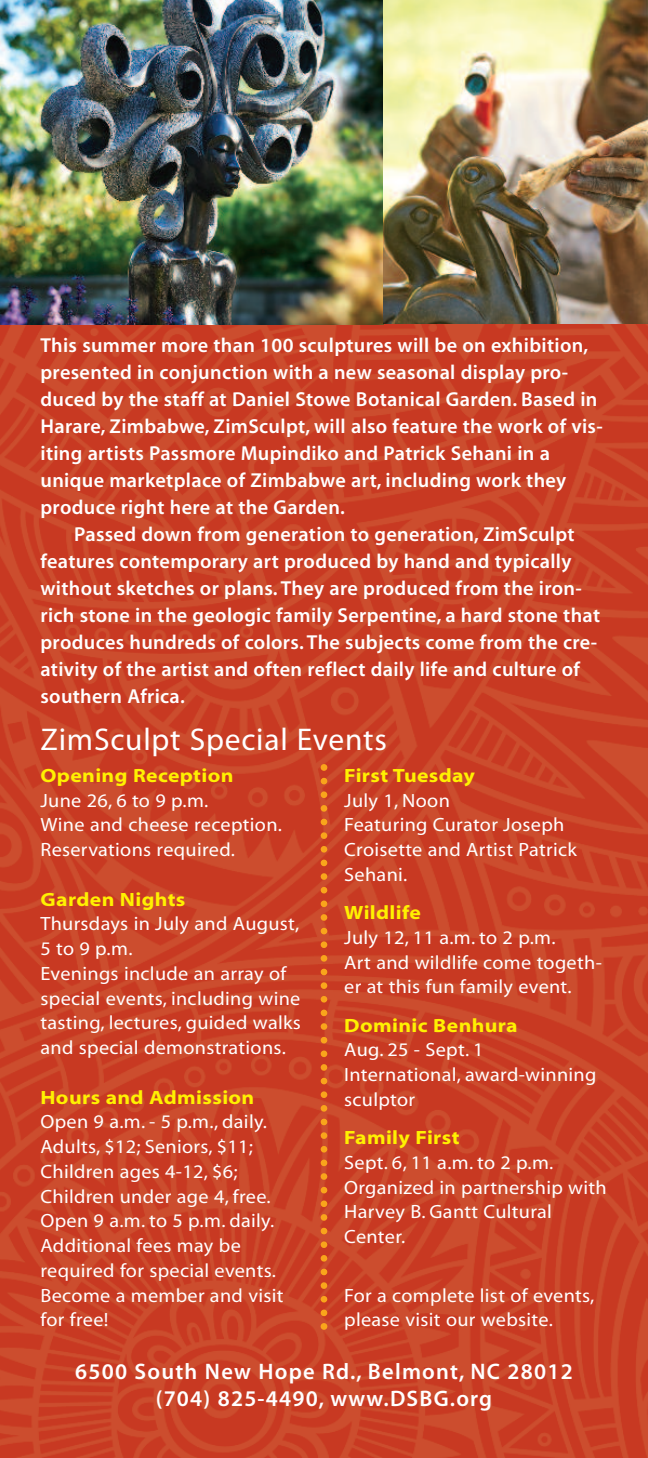
<style>
.page{position:relative;width:648px;height:1458px;background:#fff}
.page>*{position:absolute;margin:0;border:0;box-sizing:border-box;transform-origin:0 0}
.t1{font:31.5px "Myriad MM 400 wt 600 wd";letter-spacing:.025em;color:#fff}
.t2{font:22.5px/27px "Myriad MM 565 wt 600 wd";letter-spacing:.055em;color:#fff;text-align:center}
.t3{font:20.25px/27px "Myriad MM 565 wt 600 wd";letter-spacing:.015em;color:#fff}
.t4{font:19.35px/24.8px "Myriad MM 400 wt 600 wd";letter-spacing:.015em;color:#fff;scale:1.05 1}
.t5{font:19.35px "Myriad MM 215 wt 700 wd";letter-spacing:.02em;color:#fff101;scale:1.05 1}
</style>
<div class="page">
<img style="left:0;top:324px;width:648px;height:1134px">
<img style="left:0;top:0;width:383px;height:324px">
<img style="left:383px;top:0;width:265px;height:324px">
<svg style="left:321px;top:764px;width:6px;height:566px;background:#dd6a22"></svg>
<p class="t3" style="left:40px;top:333px;width:564px">This summer more than 100 sculptures will be on exhibition, presented in conjunction with a new seasonal display pro&shy;duced by the staff at Daniel Stowe Botanical Garden. Based in Harare, Zimbabwe, ZimSculpt, will also feature the work of vis&shy;iting artists Passmore Mupindiko and Patrick Sehani in a unique marketplace of Zimbabwe art, including work they produce right here at the Garden.</p>
<p class="t3" style="left:40px;top:522px;width:561px;text-indent:34px">Passed down from generation to generation, ZimSculpt features contemporary art produced by hand and typically without sketches or plans. They are produced from the iron&shy;rich stone in the geologic family Serpentine, a hard stone that produces hundreds of colors. The subjects come from the cre&shy;ativity of the artist and often reflect daily life and culture of southern Africa.</p>
<h1 class="t1" style="left:40px;top:728px;width:348px">ZimSculpt Special Events</h1>
<p class="t5" style="left:40px;top:768px;width:185px">Opening Reception</p>
<p class="t4" style="left:40px;top:790px;width:232px">June 26, 6 to 9 p.m.<br>Wine and cheese reception.<br>Reservations required.</p>
<p class="t5" style="left:40px;top:892px;width:140px">Garden Nights</p>
<p class="t4" style="left:40px;top:913px;width:250px">Thursdays in July and August,<br>5 to 9 p.m.<br>Evenings include an array of special events, including wine tasting, lectures, guided walks and special demonstrations.</p>
<p class="t5" style="left:40px;top:1090px;width:205px">Hours and Admission</p>
<p class="t4" style="left:40px;top:1111px;width:233px">Open 9 a.m. - 5 p.m., daily.<br>Adults, $12; Seniors, $11;<br>Children ages 4-12, $6;<br>Children under age 4, free.<br>Open 9 a.m. to 5 p.m. daily.<br>Additional fees may be required for special events.<br>Become a member and visit for free!</p>
<p class="t5" style="left:344px;top:768px;width:126px">First Tuesday</p>
<p class="t4" style="left:344px;top:789px;width:223px">July 1, Noon<br>Featuring Curator Joseph<br>Croisette and Artist Patrick<br>Sehani.</p>
<p class="t5" style="left:344px;top:905px;width:75px">Wildlife</p>
<p class="t4" style="left:344px;top:927px;width:247px">July 12, 11 a.m. to 2 p.m.<br>Art and wildlife come togeth&shy;er at this fun family event.</p>
<p class="t5" style="left:344px;top:1018px;width:167px">Dominic Benhura</p>
<p class="t4" style="left:344px;top:1039px;width:242px">Aug. 25 - Sept. 1<br>International, award-winning sculptor</p>
<p class="t5" style="left:344px;top:1130px;width:111px">Family First</p>
<p class="t4" style="left:344px;top:1152px;width:252px">Sept. 6, 11 a.m. to 2 p.m.<br>Organized in partnership with<br>Harvey B. Gantt Cultural<br>Center.</p>
<p class="t4" style="left:344px;top:1284px;width:240px">For a complete list of events, please visit our website.</p>
<p class="t2" style="left:75px;top:1360px;width:499px">6500 South New Hope Rd., Belmont, NC 28012 (704) 825-4490, www.DSBG.org</p>
</div>
